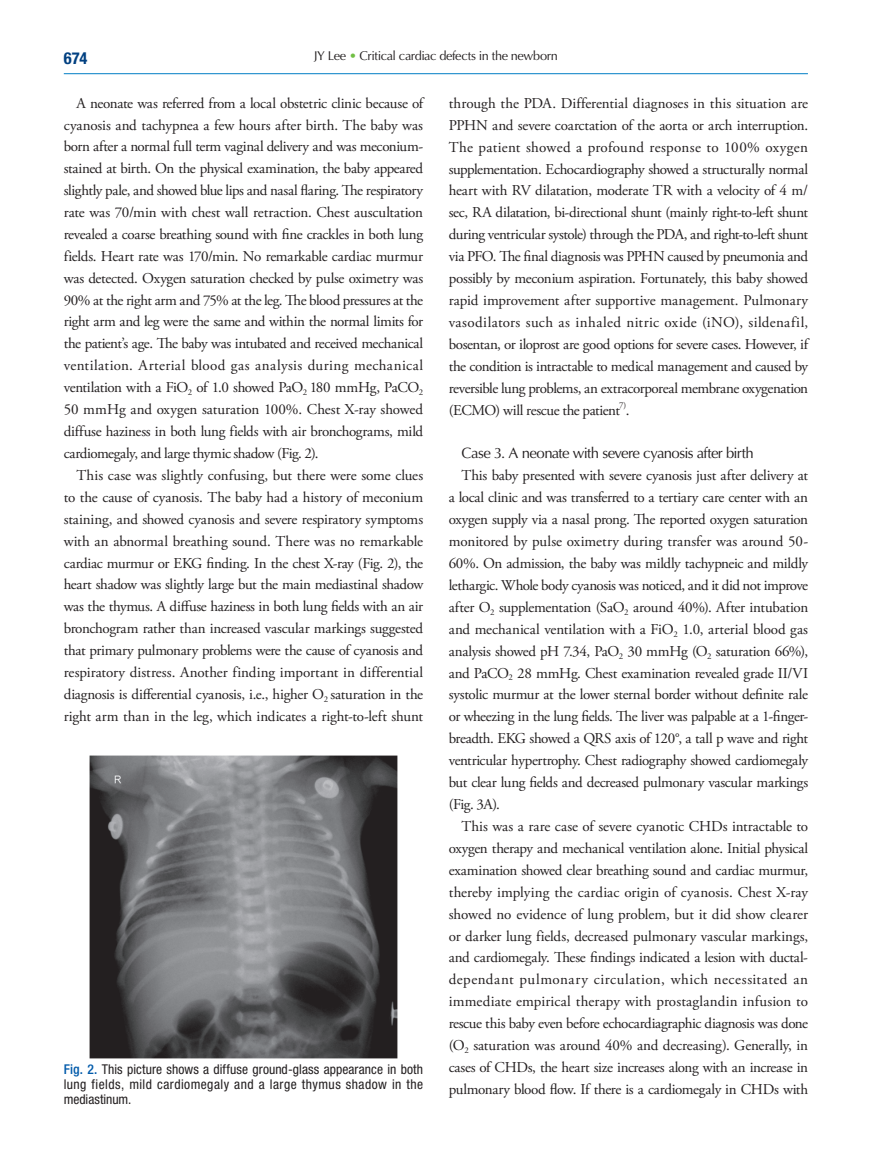
<style>
.page{position:relative;width:872px;height:1170px;background:#fff}
.page>*{position:absolute;margin:0;border:0;box-sizing:border-box;transform-origin:0 0}
.t1{font:700 condensed 16.5px "Helvetica Neue";color:#014081}
.t2{font:15px/21.9px "Adobe Garamond Pro";letter-spacing:-.02em;color:#231f20;text-align:justify}
.t3{font:15px "Optima LT Std";letter-spacing:-.04em;color:#231f20}
.t4{font:condensed 13.5px/15px "Helvetica Neue";letter-spacing:.03em;color:#231f20;text-align:justify}
.t5{font:12.75px "Optima LT Std";letter-spacing:-.03em;color:#231f20}
.t6{font:8.7px "Adobe Garamond Pro";color:#231f20}
.s1{color:#71bf44}
.s2{font-weight:500;color:#015aaa}
</style>
<div class="page">
<hr style="left:64px;top:73px;width:744px;height:1px;background:#007ec5">
<img style="left:90px;top:756px;width:307px;height:302px">
<p class="t1" style="left:64px;top:48px;width:25px">674</p>
<p class="t5" style="left:314px;top:49px;width:245px">JY Lee <span class="s1">•</span> Critical cardiac defects in the newborn</p>
<p class="t2" style="left:64px;top:93px;width:361px;text-indent:13px">A neonate was referred from a local obstetric clinic because of cyanosis and tachypnea a few hours after birth. The baby was born after a normal full term vaginal delivery and was meconium&shy;stained at birth. On the physical examination, the baby appeared slightly pale, and showed blue lips and nasal flaring. The respiratory rate was 70/min with chest wall retraction. Chest auscultation revealed a coarse breathing sound with fine crackles in both lung fields. Heart rate was 170/min. No remarkable cardiac murmur was detected. Oxygen saturation checked by pulse oximetry was 90% at the right arm and 75% at the leg. The blood pressures at the right arm and leg were the same and within the normal limits for the patient’s age. The baby was intubated and received mechanical ventilation. Arterial blood gas analysis during mechanical ventilation with a FiO<sub>2</sub> of 1.0 showed PaO<sub>2</sub> 180 mmHg, PaCO<sub>2<br></sub>50 mmHg and oxygen saturation 100%. Chest X-ray showed diffuse haziness in both lung fields with air bronchograms, mild cardiomegaly, and large thymic shadow (Fig. 2).</p>
<p class="t2" style="left:64px;top:464px;width:361px;text-indent:13px">This case was slightly confusing, but there were some clues to the cause of cyanosis. The baby had a history of meconium staining, and showed cyanosis and severe respiratory symptoms with an abnormal breathing sound. There was no remarkable cardiac murmur or EKG finding. In the chest X-ray (Fig. 2), the heart shadow was slightly large but the main mediastinal shadow was the thymus. A diffuse haziness in both lung fields with an air bronchogram rather than increased vascular markings suggested that primary pulmonary problems were the cause of cyanosis and respiratory distress. Another finding important in differential diagnosis is differential cyanosis, i.e., higher O<sub>2</sub> saturation in the right arm than in the leg, which indicates a right-to-left shunt</p>
<p class="t2" style="left:449px;top:93px;width:361px">through the PDA. Differential diagnoses in this situation are PPHN and severe coarctation of the aorta or arch interruption.<br>The patient showed a profound response to 100% oxygen supplementation. Echocardiography showed a structurally normal heart with RV dilatation, moderate TR with a velocity of 4 m/ sec, RA dilatation, bi-directional shunt (mainly right-to-left shunt during ventricular systole) through the PDA, and right-to-left shunt via PFO. The final diagnosis was PPHN caused by pneumonia and possibly by meconium aspiration. Fortunately, this baby showed rapid improvement after supportive management. Pulmonary vasodilators such as inhaled nitric oxide (iNO), sildenafil, bosentan, or iloprost are good options for severe cases. However, if the condition is intractable to medical management and caused by reversible lung problems, an extracorporeal membrane oxygenation (ECMO) will rescue the patient .</p>
<p class="t6" style="left:619px;top:399px;width:9px">7)</p>
<p class="t3" style="left:461px;top:444px;width:294px">Case 3. A neonate with severe cyanosis after birth</p>
<p class="t2" style="left:449px;top:465px;width:361px;text-indent:13px">This baby presented with severe cyanosis just after delivery at a local clinic and was transferred to a tertiary care center with an oxygen supply via a nasal prong. The reported oxygen saturation monitored by pulse oximetry during transfer was around 50- 60%. On admission, the baby was mildly tachypneic and mildly lethargic. Whole body cyanosis was noticed, and it did not improve after O<sub>2</sub> supplementation (SaO<sub>2</sub> around 40%). After intubation and mechanical ventilation with a FiO<sub>2</sub> 1.0, arterial blood gas analysis showed pH 7.34, PaO<sub>2</sub> 30 mmHg (O<sub>2</sub> saturation 66%), and PaCO<sub>2</sub> 28 mmHg. Chest examination revealed grade II/VI systolic murmur at the lower sternal border without definite rale or wheezing in the lung fields. The liver was palpable at a 1-finger&shy;breadth. EKG showed a QRS axis of 120°, a tall p wave and right ventricular hypertrophy. Chest radiography showed cardiomegaly but clear lung fields and decreased pulmonary vascular markings (Fig. 3A).</p>
<p class="t2" style="left:449px;top:815px;width:361px;text-indent:13px">This was a rare case of severe cyanotic CHDs intractable to oxygen therapy and mechanical ventilation alone. Initial physical examination showed clear breathing sound and cardiac murmur, thereby implying the cardiac origin of cyanosis. Chest X-ray showed no evidence of lung problem, but it did show clearer or darker lung fields, decreased pulmonary vascular markings, and cardiomegaly. These findings indicated a lesion with ductal&shy;dependant pulmonary circulation, which necessitated an immediate empirical therapy with prostaglandin infusion to rescue this baby even before echocardiagraphic diagnosis was done (O<sub>2</sub> saturation was around 40% and decreasing). Generally, in cases of CHDs, the heart size increases along with an increase in pulmonary blood flow. If there is a cardiomegaly in CHDs with</p>
<p class="t4" style="left:64px;top:1061px;width:361px"><span class="s2">Fig. 2.</span> This picture shows a diffuse ground-glass appearance in both lung fields, mild cardiomegaly and a large thymus shadow in the mediastinum.</p>
</div>
